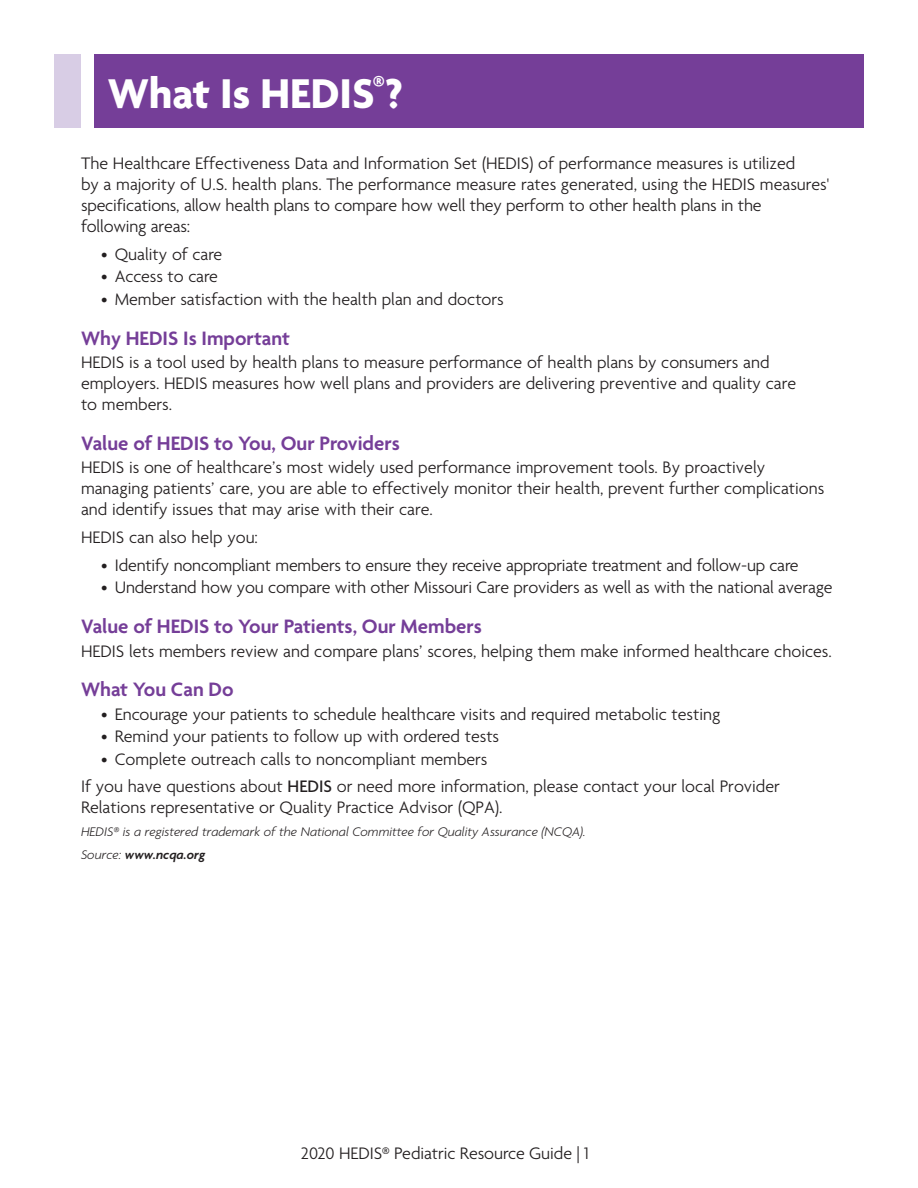
<style>
.page{position:relative;width:918px;height:1188px;background:#fff}
.page>*{position:absolute;margin:0;border:0;box-sizing:border-box;transform-origin:0 0}
.t1{font:700 45px "Agenda";color:#fff}
.t2{font:600 21px "Agenda";color:#753e98}
.t3{font:300 18px/21px "Agenda";color:#231f20}
.t4{font:italic 300 13.5px "Agenda";color:#231f20}
.t5{font:italic 600 13.5px "Agenda";color:#231f20}
.s1{font-weight:500}
.s2{font-weight:300}
</style>
<div class="page">
<div style="left:94px;top:54px;width:770px;height:74px;background:#753e98"></div>
<div style="left:54px;top:54px;width:27px;height:74px;background:#d8cde5"></div>
<h1 class="t1" style="left:108px;top:66px;width:297px">What Is HEDIS<sup>®</sup>?</h1>
<p class="t3" style="left:81px;top:153px;width:750px">The Healthcare Effectiveness Data and Information Set (HEDIS) of performance measures is utilized<br>by a majority of U.S. health plans. The performance measure rates generated, using the HEDIS measures' specifications, allow health plans to compare how well they perform to other health plans in the following areas:</p>
<p class="t3" style="left:101px;top:244px;width:122px">• Quality of care</p>
<p class="t3" style="left:101px;top:266px;width:118px">• Access to care</p>
<p class="t3" style="left:101px;top:288px;width:404px">• Member satisfaction with the health plan and doctors</p>
<h3 class="t2" style="left:81px;top:325px;width:211px">Why HEDIS Is Important</h3>
<p class="t3" style="left:81px;top:352px;width:717px">HEDIS is a tool used by health plans to measure performance of health plans by consumers and employers. HEDIS measures how well plans and providers are delivering preventive and quality care to members.</p>
<h3 class="t2" style="left:81px;top:430px;width:320px">Value of HEDIS to You, Our Providers</h3>
<p class="t3" style="left:81px;top:457px;width:745px">HEDIS is one of healthcare’s most widely used performance improvement tools. By proactively managing patients’ care, you are able to effectively monitor their health, prevent further complications and identify issues that may arise with their care.</p>
<p class="t3" style="left:81px;top:527px;width:178px">HEDIS can also help you:</p>
<p class="t3" style="left:101px;top:554px;width:699px">• Identify noncompliant members to ensure they receive appropriate treatment and follow-up care</p>
<p class="t3" style="left:101px;top:577px;width:733px">• Understand how you compare with other Missouri Care providers as well as with the national average</p>
<h3 class="t2" style="left:81px;top:613px;width:403px">Value of HEDIS to Your Patients, Our Members</h3>
<p class="t3" style="left:81px;top:640px;width:752px">HEDIS lets members review and compare plans’ scores, helping them make informed healthcare choices.</p>
<h3 class="t2" style="left:81px;top:677px;width:154px">What You Can Do</h3>
<p class="t3" style="left:101px;top:703px;width:621px">• Encourage your patients to schedule healthcare visits and required metabolic testing</p>
<p class="t3" style="left:101px;top:726px;width:399px">• Remind your patients to follow up with ordered tests</p>
<p class="t3" style="left:101px;top:748px;width:388px">• Complete outreach calls to noncompliant members</p>
<p class="t3" style="left:81px;top:776px;width:700px">If you have questions about <span class="s1">HEDIS</span> or need more information, please contact your local Provider<br>Relations representative or Quality Practice Advisor (QPA).</p>
<p class="t4" style="left:81px;top:824px;width:506px">HEDIS® is a registered trademark of the National Committee for Quality Assurance (NCQA).</p>
<p class="t5" style="left:81px;top:847px;width:126px"><span class="s2">Source:</span> www.ncqa.org</p>
<p class="t3" style="left:301px;top:1142px;width:289px">2020 HEDIS® Pediatric Resource Guide | 1</p>
</div>
